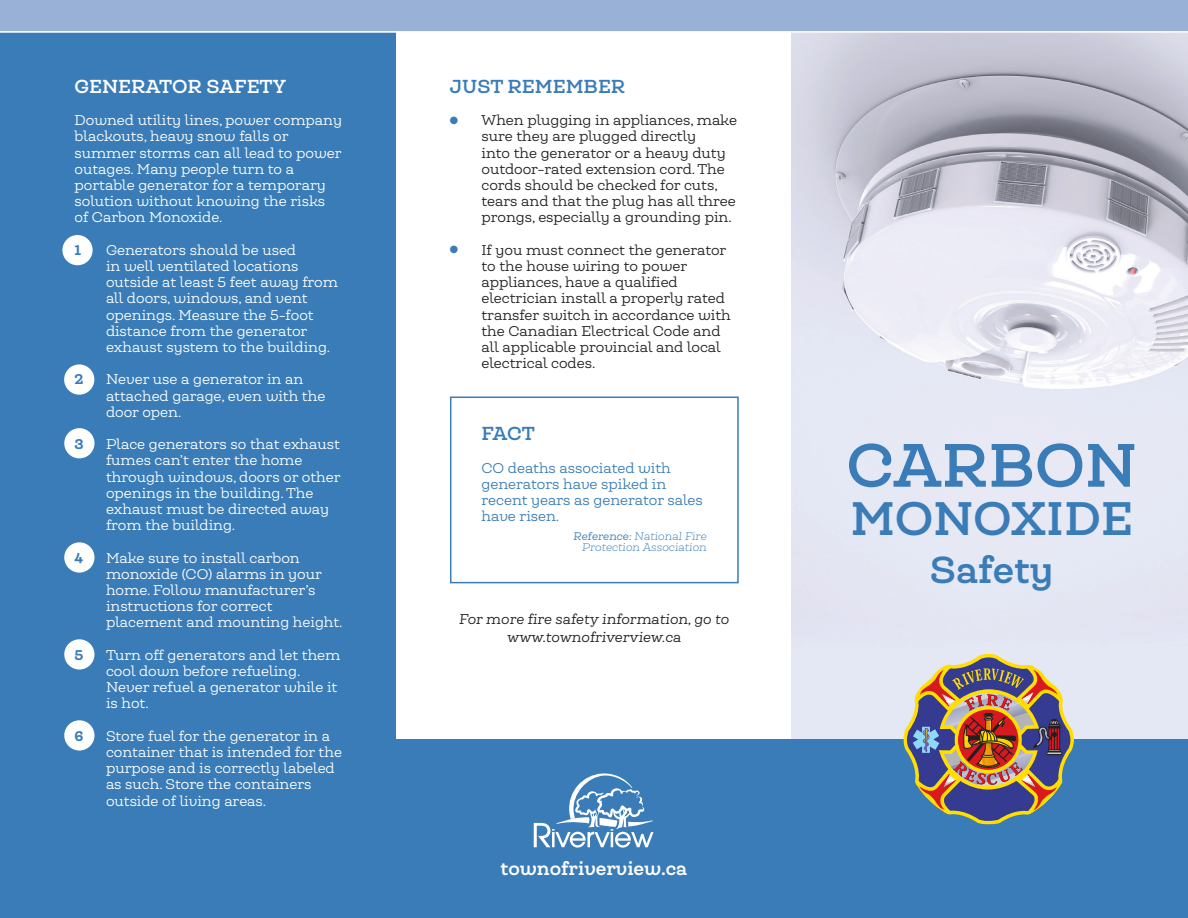
<style>
.page{position:relative;width:1188px;height:918px;background:#fff}
.page>*{position:absolute;margin:0;border:0;box-sizing:border-box;transform-origin:0 0}
.t1{font:700 58.5px "Queulat Alt";color:#3a7cb7}
.t2{font:700 45px "Queulat Alt";letter-spacing:-.005em;color:#3a7cb7}
.t3{font:700 36px "Queulat Alt";color:#3a7cb7}
.t4{font:700 18px "Queulat Alt";color:#fff}
.t5{font:700 18px "Queulat Alt";color:#3a7cb7}
.t6{font:13.5px/16.2px "Queulat Alt";color:#fff}
.t7{font:13.5px/16.2px "Queulat Alt";color:#231f20}
.t8{font:13.5px/16.2px "Queulat Alt";color:#3a7cb7}
.t9{font:italic 13.5px/18px "Queulat Alt";color:#231f20;text-align:center}
.t10{font:900 13.5px "Queulat Alt";color:#3a7cb7}
.t11{font:italic 300 10.5px/11.2px "Queulat Alt";color:#3a7cb7;text-align:right}
.s1{color:#3a7cb7}
.s2{font-weight:400}
</style>
<div class="page">
<div style="left:0;top:33px;width:396px;height:885px;background:#3a7cb7"></div>
<div style="left:62px;top:235px;width:31px;height:30px;background:#fff;border-radius:50%"></div>
<div style="left:64px;top:364px;width:30px;height:31px;background:#fff;border-radius:50%"></div>
<div style="left:64px;top:428px;width:30px;height:30px;background:#fff;border-radius:50%"></div>
<div style="left:64px;top:542px;width:30px;height:31px;background:#fff;border-radius:50%"></div>
<div style="left:64px;top:639px;width:30px;height:31px;background:#fff;border-radius:50%"></div>
<div style="left:64px;top:720px;width:30px;height:31px;background:#fff;border-radius:50%"></div>
<img style="left:792px;top:33px;width:396px;height:707px">
<div style="left:384px;top:740px;width:804px;height:178px;background:#3a7cb7"></div>
<svg style="left:534px;top:773px;width:120px;height:75px"></svg>
<div style="left:0;top:0;width:1188px;height:33px;background:#99b1d6"></div>
<div style="left:450px;top:397px;width:289px;height:186px;border:2px solid #3a7cb7"></div>
<svg style="left:903px;top:654px;width:171px;height:171px;background:#8f7f7a"></svg>
<h3 class="t4" style="left:75px;top:74px;width:213px">GENERATOR SAFETY</h3>
<p class="t6" style="left:75px;top:112px;width:269px">Downed utility lines, power company blackouts, heavy snow falls or summer storms can all lead to power outages. Many people turn to a portable generator for a temporary solution without knowing the risks of Carbon Monoxide.</p>
<p class="t10" style="left:75px;top:240px;width:8px">1</p>
<p class="t6" style="left:106px;top:241px;width:234px">Generators should be used<br>in well ventilated locations outside at least 5 feet away from all doors, windows, and vent openings. Measure the 5-foot distance from the generator exhaust system to the building.</p>
<p class="t10" style="left:75px;top:370px;width:11px">2</p>
<p class="t6" style="left:106px;top:371px;width:221px">Never use a generator in an attached garage, even with the door open.</p>
<p class="t10" style="left:75px;top:435px;width:11px">3</p>
<p class="t6" style="left:106px;top:436px;width:236px">Place generators so that exhaust fumes can’t enter the home through windows, doors or other openings in the building. The exhaust must be directed away from the building.</p>
<p class="t10" style="left:75px;top:548px;width:10px">4</p>
<p class="t6" style="left:106px;top:549px;width:238px">Make sure to install carbon monoxide (CO) alarms in your home. Follow manufacturer’s instructions for correct placement and mounting height.</p>
<p class="t10" style="left:75px;top:645px;width:10px">5</p>
<p class="t6" style="left:106px;top:646px;width:236px">Turn off generators and let them cool down before refueling.<br>Never refuel a generator while it is hot.</p>
<p class="t10" style="left:75px;top:726px;width:11px">6</p>
<p class="t6" style="left:106px;top:727px;width:237px">Store fuel for the generator in a container that is intended for the purpose and is correctly labeled as such. Store the containers outside of living areas.</p>
<h3 class="t5" style="left:450px;top:74px;width:177px">JUST REMEMBER</h3>
<p class="t7" style="left:481px;top:112px;width:257px;text-indent:-31px"><span class="s1">●</span> When plugging in appliances, make sure they are plugged directly<br>into the generator or a heavy duty outdoor-rated extension cord. The cords should be checked for cuts, tears and that the plug has all three prongs, especially a grounding pin.</p>
<p class="t7" style="left:481px;top:242px;width:251px;text-indent:-31px"><span class="s1">●</span> If you must connect the generator to the house wiring to power appliances, have a qualified electrician install a properly rated transfer switch in accordance with the Canadian Electrical Code and all applicable provincial and local electrical codes.</p>
<h3 class="t5" style="left:481px;top:422px;width:55px">FACT</h3>
<p class="t8" style="left:481px;top:459px;width:223px">CO deaths associated with generators have spiked in recent years as generator sales have risen.</p>
<p class="t11" style="left:573px;top:530px;width:135px"><span class="s2">Reference:</span> National Fire<br>Protection Association</p>
<p class="t9" style="left:459px;top:610px;width:272px">For more fire safety information, go to www.townofriverview.ca</p>
<h3 class="t4" style="left:501px;top:857px;width:188px">townofriverview.ca</h3>
<h1 class="t1" style="left:846px;top:426px;width:292px">CARBON</h1>
<h2 class="t2" style="left:850px;top:488px;width:284px">MONOXIDE</h2>
<h3 class="t3" style="left:930px;top:545px;width:125px">Safety</h3>
</div>
